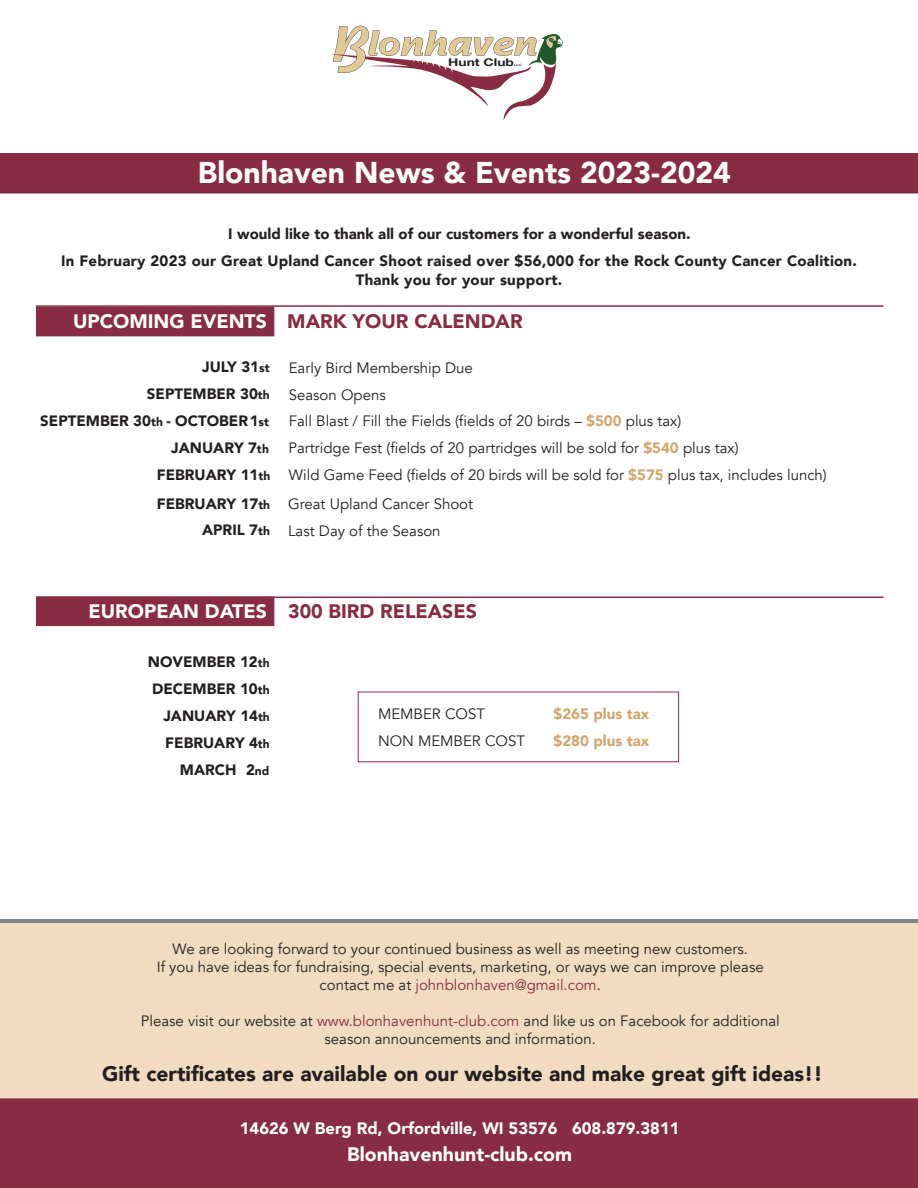
<style>
.page{position:relative;width:918px;height:1188px;background:#fff}
.page>*{position:absolute;margin:0;border:0;box-sizing:border-box;transform-origin:0 0}
.t1{font:900 30px "Avenir";color:#fff}
.t2{font:900 21px "Avenir";color:#231f20}
.t3{font:900 19.5px "Avenir";color:#872c42}
.t4{font:900 19.5px "Avenir";color:#fff}
.t5{font:900 16.5px "Avenir";color:#fff}
.t6{font:15px/26.8px "Avenir";color:#231f20}
.t7{font:900 15px/27px "Avenir";color:#231f20;text-align:right}
.t8{font:900 15px/19.5px "Avenir";letter-spacing:.02em;color:#231f20;text-align:center}
.t9{font:900 15px "Avenir";color:#d3a66e}
.t10{font:700 10.5px "Helvetica Neue";color:#231f20;scale:1.31 1}
.t11{font:500 3px "Helvetica Neue";color:#231f20;scale:1.35 1}
.s1{font-size:12px}
.s2{font-weight:900;color:#d3a66e}
.s3{color:#fff}
.s4{color:#872c42}
</style>
<div class="page">
<div style="left:0;top:923px;width:918px;height:183px;background:#f1dcc1"></div>
<hr style="left:0;top:919px;width:918px;height:4px;background:#858588">
<div style="left:0;top:1098px;width:918px;height:90px;background:#872c42"></div>
<div style="left:0;top:153px;width:918px;height:41px;background:#872c42"></div>
<hr style="left:36px;top:305px;width:848px;height:2px;background:#872c42">
<div style="left:37px;top:308px;width:237px;height:28px;background:#872c42"></div>
<div style="left:36px;top:307px;width:238px;height:29px;border:2px solid #872c42"></div>
<hr style="left:36px;top:597px;width:848px;height:1px;background:#872c42">
<div style="left:37px;top:597px;width:237px;height:28px;background:#872c42"></div>
<div style="left:36px;top:596px;width:238px;height:30px;border:2px solid #872c42"></div>
<svg style="left:331px;top:26px;width:232px;height:94px"></svg>
<p class="t10" style="left:448px;top:54px;width:52px">Hunt Club</p>
<p class="t11" style="left:514px;top:62px;width:7px">LLC</p>
<h1 class="t1" style="left:198px;top:147px;width:535px">Blonhaven News &amp; Events 2023-2024</h1>
<p class="t7" style="left:228px;top:220px;width:464px">I would like to thank all of our customers for a wonderful season.</p>
<p class="t8" style="left:61px;top:250px;width:797px">In February 2023 our Great Upland Cancer Shoot raised over $56,000 for the Rock County Cancer Coalition.<br>Thank you for your support.</p>
<h3 class="t4" style="left:73px;top:304px;width:195px">UPCOMING EVENTS</h3>
<p class="t7" style="left:40px;top:353px;width:231px">JULY 31<span class="s1">st<br></span>SEPTEMBER 30<span class="s1">th<br></span>SEPTEMBER 30<span class="s1">th</span> _- OCTOBER 1<span class="s1">st<br></span>JANUARY 7<span class="s1">th<br></span>FEBRUARY 11<span class="s1">th</span></p>
<p class="t7" style="left:157px;top:490px;width:115px">FEBRUARY 17<span class="s1">th<br></span>APRIL 7<span class="s1">th</span></p>
<h3 class="t3" style="left:287px;top:304px;width:237px">MARK YOUR CALENDAR</h3>
<p class="t6" style="left:288px;top:354px;width:540px">Early Bird Membership Due<br>Season Opens<br>Fall Blast / Fill the Fields (fields of 20 birds – <span class="s2">$500</span> plus tax)<br>Partridge Fest (fields of 20 partridges will be sold for <span class="s2">$540</span> plus tax)<br>Wild Game Feed (fields of 20 birds will be sold for <span class="s2">$575</span> plus tax, includes lunch)</p>
<p class="t6" style="left:288px;top:490px;width:187px">Great Upland Cancer Shoot<br>Last Day of the Season</p>
<h3 class="t3" style="left:89px;top:594px;width:390px"><span class="s3">EUROPEAN DATES</span> 300 BIRD RELEASES</h3>
<p class="t7" style="left:148px;top:648px;width:124px">NOVEMBER 12<span class="s1">th<br></span>DECEMBER 10<span class="s1">th<br></span>JANUARY 14<span class="s1">th<br></span>FEBRUARY 4<span class="s1">th<br></span>MARCH 2<span class="s1">nd</span></p>
<p class="t6" style="left:378px;top:701px;width:109px">MEMBER COST</p>
<p class="t9" style="left:554px;top:701px;width:97px">$265 plus tax</p>
<p class="t6" style="left:378px;top:728px;width:149px">NON MEMBER COST</p>
<p class="t9" style="left:554px;top:728px;width:97px">$280 plus tax</p>
<p class="t6" style="left:157px;top:940px;width:609px;line-height:18px;text-align:center">We are looking forward to your continued business as well as meeting new customers.<br>If you have ideas for fundraising, special events, marketing, or ways we can improve please contact me at <span class="s4">johnblonhaven@gmail.com</span>.</p>
<p class="t6" style="left:141px;top:1012px;width:640px;line-height:18px;text-align:center">Please visit our website at <span class="s4">www.blonhavenhunt-club.com</span> and like us on Facebook for additional season announcements and information.</p>
<h2 class="t2" style="left:102px;top:1056px;width:722px">Gift certificates are available on our website and make great gift ideas!!</h2>
<p class="t5" style="left:240px;top:1114px;width:441px">14626 W Berg Rd, Orfordville, WI 53576 608.879.3811</p>
<h3 class="t4" style="left:347px;top:1138px;width:226px">Blonhavenhunt-club.com</h3>
</div>
